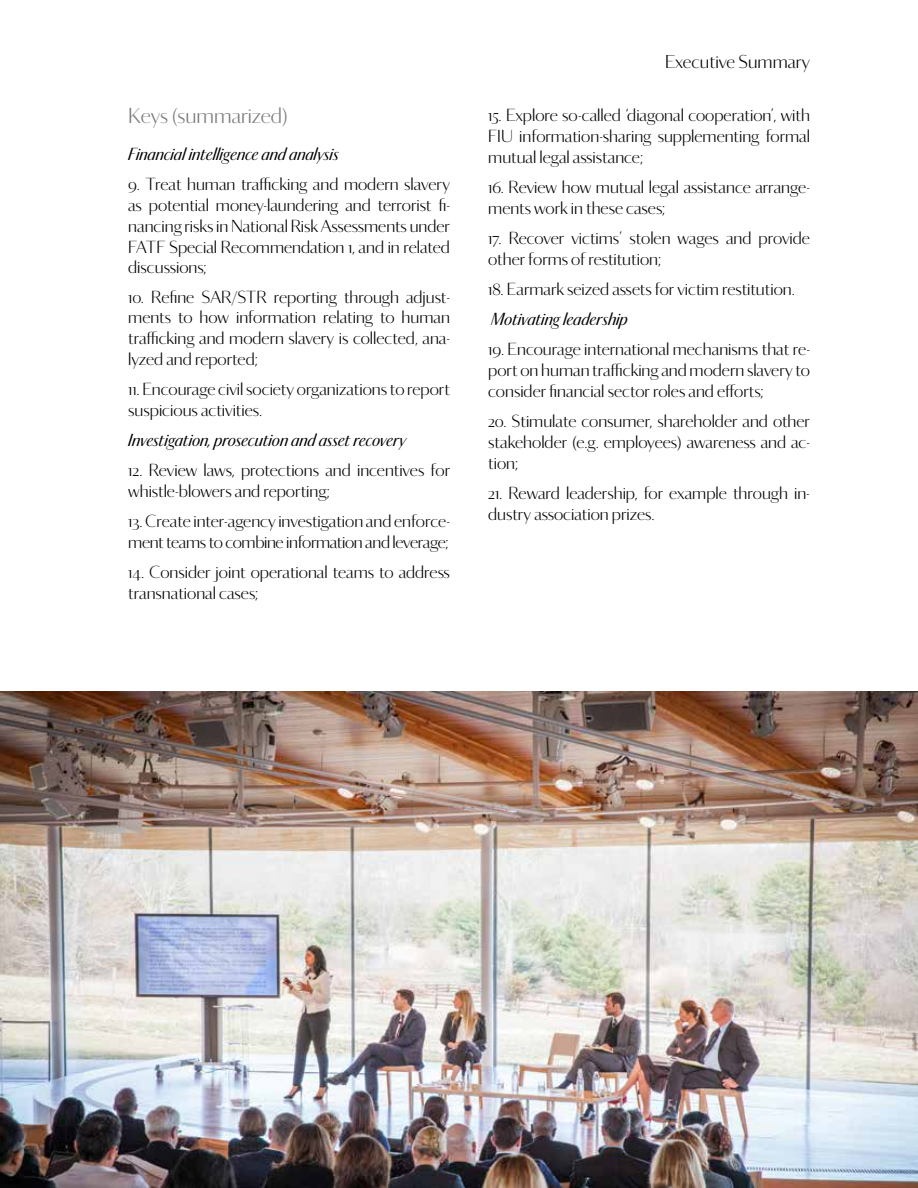
<style>
.page{position:relative;width:918px;height:1188px;background:#fff}
.page>*{position:absolute;margin:0;border:0;box-sizing:border-box;transform-origin:0 0}
.t1{font:300 21px "Darby Sans Poster";color:#797a7d}
.t2{font:300 18px "Darby Sans Poster";color:#000}
.t3{font:300 16.8px/21px "Darby Sans Poster";color:#000}
.t4{font:italic 16.8px "Darby Sans Poster";color:#000}
</style>
<div class="page">
<img style="left:0;top:692px;width:918px;height:496px">
<p class="t1" style="left:128px;top:101px;width:161px">Keys (summarized)</p>
<p class="t4" style="left:128px;top:142px;width:212px">Financial intelligence and analysis</p>
<p class="t3" style="left:128px;top:173px;width:323px;text-align:justify">9. Treat human trafficking and modern slavery as potential money-laundering and terrorist fi&shy;nancing risks in National Risk Assessments under FATF Special Recommendation 1, and in related discussions;</p>
<p class="t3" style="left:128px;top:286px;width:323px;text-align:justify">10. Refine SAR/STR reporting through adjust&shy;ments to how information relating to human trafficking and modern slavery is collected, ana&shy;lyzed and reported;</p>
<p class="t3" style="left:128px;top:378px;width:323px">11. Encourage civil society organizations to report suspicious activities.</p>
<p class="t4" style="left:128px;top:428px;width:279px">Investigation, prosecution and asset recovery</p>
<p class="t3" style="left:128px;top:459px;width:323px">12. Review laws, protections and incentives for whistle-blowers and reporting;</p>
<p class="t3" style="left:128px;top:510px;width:323px">13. Create inter-agency investigation and enforce&shy;ment teams to combine information and leverage;</p>
<p class="t3" style="left:128px;top:561px;width:323px">14. Consider joint operational teams to address transnational cases;</p>
<p class="t2" style="left:665px;top:49px;width:146px">Executive Summary</p>
<p class="t3" style="left:488px;top:104px;width:323px;text-align:justify">15. Explore so-called ‘diagonal cooperation’, with FIU information-sharing supplementing formal mutual legal assistance;</p>
<p class="t3" style="left:488px;top:176px;width:323px">16. Review how mutual legal assistance arrange&shy;ments work in these cases;</p>
<p class="t3" style="left:488px;top:227px;width:323px">17. Recover victims’ stolen wages and provide other forms of restitution;</p>
<p class="t3" style="left:488px;top:278px;width:308px">18. Earmark seized assets for victim restitution.</p>
<p class="t4" style="left:491px;top:307px;width:138px">Motivating leadership</p>
<p class="t3" style="left:488px;top:338px;width:323px;text-align:justify">19. Encourage international mechanisms that re&shy;port on human trafficking and modern slavery to consider financial sector roles and efforts;</p>
<p class="t3" style="left:488px;top:410px;width:323px;text-align:justify">20. Stimulate consumer, shareholder and other stakeholder (e.g. employees) awareness and ac&shy;tion;</p>
<p class="t3" style="left:488px;top:482px;width:323px">21. Reward leadership, for example through in&shy;dustry association prizes.</p>
</div>
